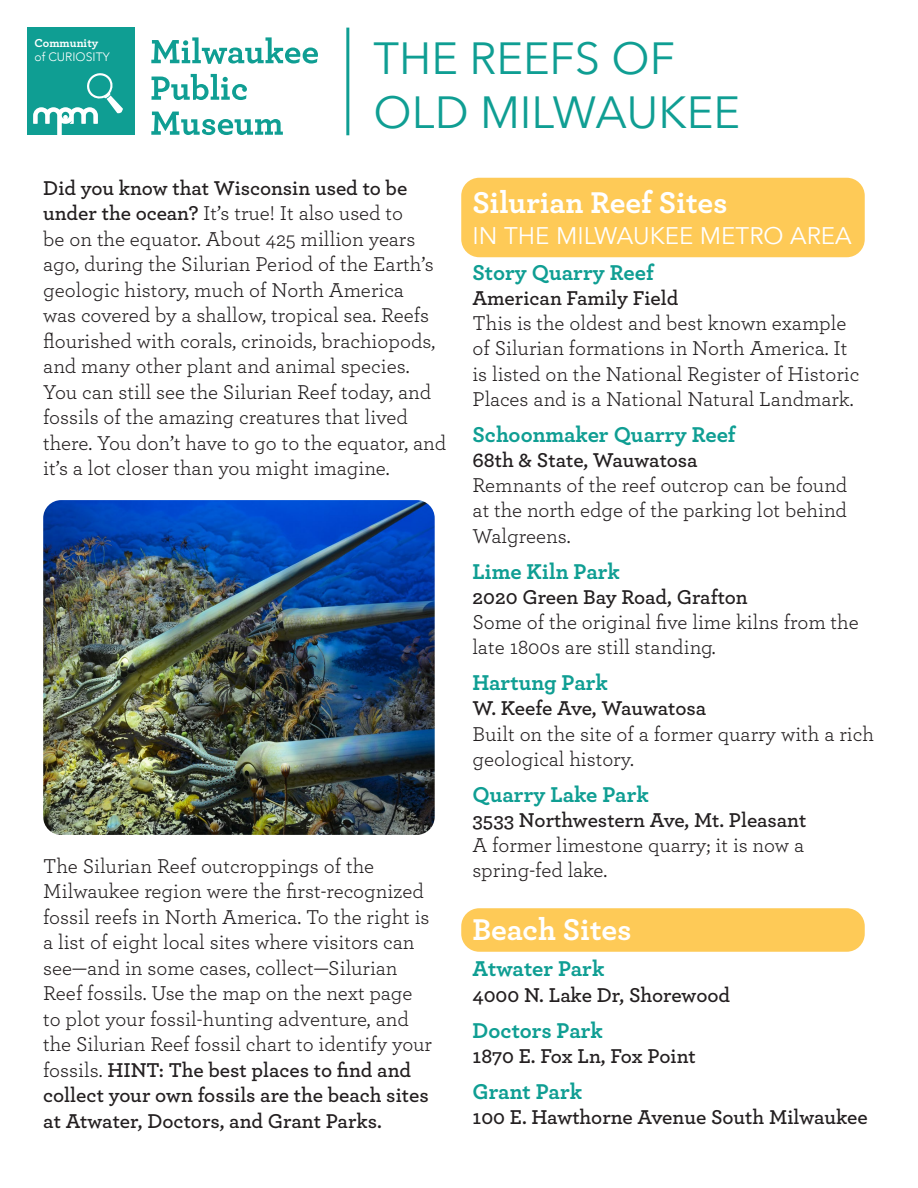
<style>
.page{position:relative;width:918px;height:1188px;background:#fff}
.page>*{position:absolute;margin:0;border:0;box-sizing:border-box;transform-origin:0 0}
.t1{font:45px "Avenir Next";color:#0f9e93}
.t2{font:700 31.5px "Archer";color:#fff}
.t3{font:24px "Avenir";color:#fff}
.t4{font:700 22.5px "Archer";color:#0f9e93}
.t5{font:21px/25.5px "Archer";color:#231f20}
.t6{font:600 21px "Archer";color:#231f20}
.t7{font:300 12.15px "Avenir";color:#fff}
.t8{font:700 12.15px "Archer";color:#fff}
.s1{font-weight:600}
</style>
<div class="page">
<div style="left:461px;top:178px;width:404px;height:79px;background:#feca57;border-radius:18px"></div>
<div style="left:461px;top:908px;width:404px;height:44px;background:#feca57;border-radius:18px"></div>
<div style="left:27px;top:27px;width:108px;height:108px;background:#0f9e93"></div>
<svg style="left:33px;top:73px;width:90px;height:62px"></svg>
<svg style="left:151px;top:37px;width:167px;height:27px"></svg>
<svg style="left:152px;top:74px;width:95px;height:26px"></svg>
<svg style="left:151px;top:112px;width:132px;height:23px"></svg>
<hr style="left:346px;top:28px;width:3px;height:107px;background:#0f9e93">
<img style="left:43px;top:500px;width:392px;height:335px">
<p class="t8" style="left:34px;top:33px;width:65px">Community</p>
<p class="t7" style="left:34px;top:50px;width:77px">of CURIOSITY</p>
<p class="t1" style="left:374px;top:20px;width:303px">THE REEFS OF</p>
<p class="t1" style="left:374px;top:74px;width:368px">OLD MILWAUKEE</p>
<p class="t5" style="left:43px;top:174px;width:405px"><span class="s1">Did you know that Wisconsin used to be under the ocean?</span> It’s true! It also used to<br>be on the equator. About 425 million years ago, during the Silurian Period of the Earth’s geologic history, much of North America<br>was covered by a shallow, tropical sea. Reefs flourished with corals, crinoids, brachiopods, and many other plant and animal species.<br>You can still see the Silurian Reef today, and fossils of the amazing creatures that lived there. You don’t have to go to the equator, and it’s a lot closer than you might imagine.</p>
<p class="t5" style="left:43px;top:852px;width:390px">The Silurian Reef outcroppings of the Milwaukee region were the first-recognized fossil reefs in North America. To the right is a list of eight local sites where visitors can see—and in some cases, collect—Silurian Reef fossils. Use the map on the next page to plot your fossil-hunting adventure, and the Silurian Reef fossil chart to identify your fossils. <span class="s1">HINT: The best places to find and collect your own fossils are the beach sites at Atwater, Doctors, and Grant Parks.</span></p>
<p class="t2" style="left:472px;top:178px;width:257px">Silurian Reef Sites</p>
<p class="t3" style="left:472px;top:221px;width:381px">IN THE MILWAUKEE METRO AREA</p>
<p class="t4" style="left:472px;top:255px;width:183px">Story Quarry Reef</p>
<p class="t6" style="left:472px;top:282px;width:208px">American Family Field</p>
<p class="t5" style="left:472px;top:310px;width:389px">This is the oldest and best known example of Silurian formations in North America. It is listed on the National Register of Historic Places and is a National Natural Landmark.</p>
<p class="t4" style="left:472px;top:417px;width:265px">Schoonmaker Quarry Reef</p>
<p class="t6" style="left:472px;top:444px;width:227px">68th &amp; State, Wauwatosa</p>
<p class="t5" style="left:472px;top:472px;width:376px;text-align:justify">Remnants of the reef outcrop can be found at the north edge of the parking lot behind Walgreens.</p>
<p class="t4" style="left:472px;top:553px;width:149px">Lime Kiln Park</p>
<p class="t6" style="left:472px;top:581px;width:277px">2020 Green Bay Road, Grafton</p>
<p class="t5" style="left:472px;top:609px;width:388px">Some of the original five lime kilns from the late 1800s are still standing.</p>
<p class="t4" style="left:472px;top:665px;width:137px">Hartung Park</p>
<p class="t6" style="left:472px;top:693px;width:235px">W. Keefe Ave, Wauwatosa</p>
<p class="t5" style="left:472px;top:720px;width:403px">Built on the site of a former quarry with a rich geological history.</p>
<p class="t4" style="left:472px;top:777px;width:178px">Quarry Lake Park</p>
<p class="t6" style="left:472px;top:804px;width:335px">3533 Northwestern Ave, Mt. Pleasant</p>
<p class="t5" style="left:472px;top:832px;width:333px">A former limestone quarry; it is now a</p>
<p class="t5" style="left:472px;top:857px;width:136px">spring-fed lake.</p>
<p class="t2" style="left:472px;top:905px;width:161px">Beach Sites</p>
<p class="t4" style="left:472px;top:951px;width:133px">Atwater Park</p>
<p class="t6" style="left:472px;top:979px;width:259px">4000 N. Lake Dr, Shorewood</p>
<p class="t4" style="left:472px;top:1012px;width:132px">Doctors Park</p>
<p class="t6" style="left:472px;top:1040px;width:225px">1870 E. Fox Ln, Fox Point</p>
<p class="t4" style="left:472px;top:1074px;width:111px">Grant Park</p>
<p class="t6" style="left:472px;top:1101px;width:397px">100 E. Hawthorne Avenue South Milwaukee</p>
</div>
